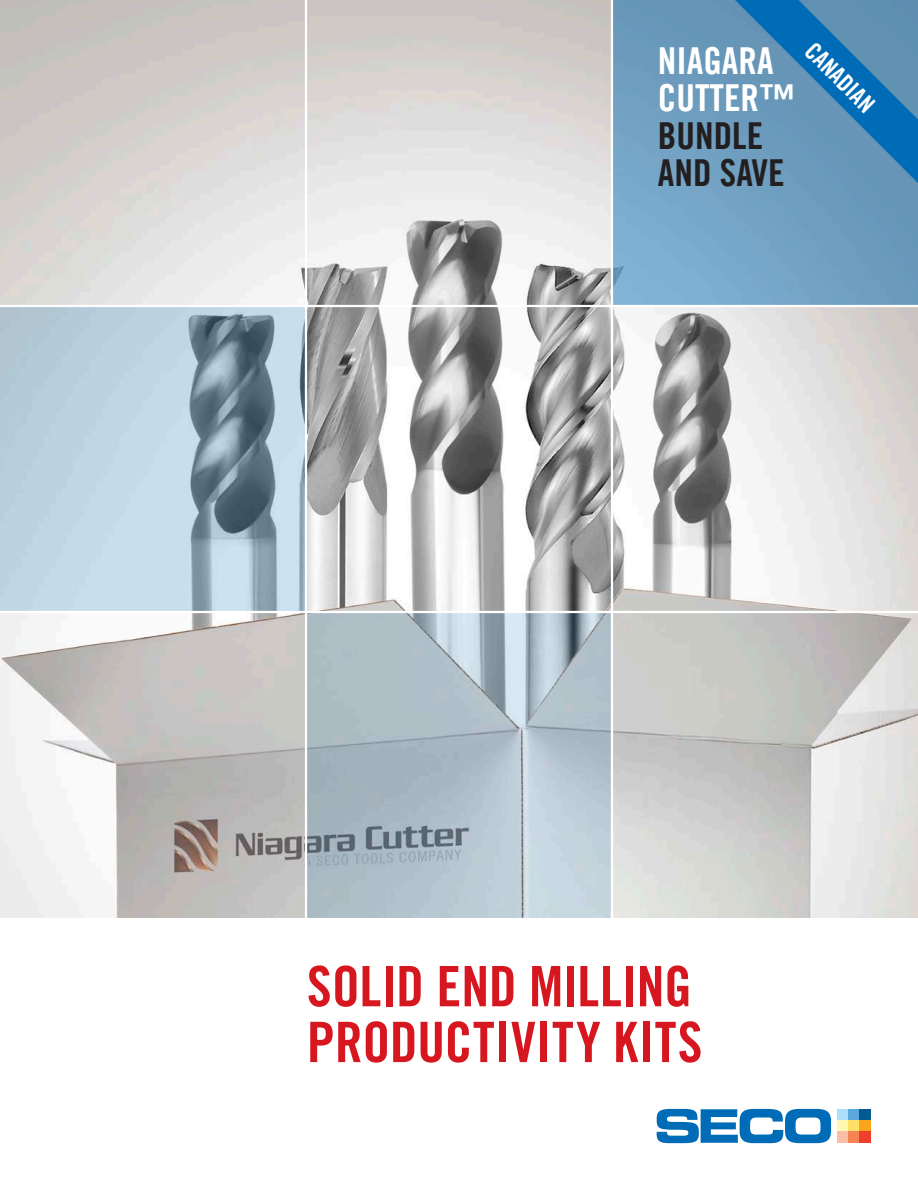
<style>
.page{position:relative;width:918px;height:1188px;background:#fff}
.page>*{position:absolute;margin:0;border:0;box-sizing:border-box;transform-origin:0 0}
.t1{font:55.8px/55.8px "Trade Gothic LT Com Bd Cn 20";letter-spacing:.005em;color:#d7171f}
.t2{font:37.2px "Trade Gothic LT Com Bd Cn 20";color:#fff}
.t3{font:37.2px "Trade Gothic LT Com Bd Cn 20";color:#231f20}
.t4{font:24px "Trade Gothic LT Com Bd Cn 20";color:#fff}
</style>
<div class="page">
<img style="left:0;top:0;width:918px;height:918px">
<svg style="left:0;top:307px;width:305px;height:304px;background:#adc2d1"></svg>
<svg style="left:307px;top:613px;width:304px;height:305px;background:#afbfc9"></svg>
<svg style="left:613px;top:0;width:305px;height:305px;background:#71a1c3"></svg>
<div style="left:838px;top:1109px;width:11px;height:11px;background:#aae0f9"></div>
<div style="left:838px;top:1120px;width:11px;height:12px;background:#fff8ae"></div>
<div style="left:838px;top:1132px;width:11px;height:11px;background:#fabda6"></div>
<div style="left:849px;top:1109px;width:11px;height:11px;background:#5ba8dc"></div>
<div style="left:849px;top:1120px;width:11px;height:12px;background:#ffdf68"></div>
<div style="left:849px;top:1132px;width:11px;height:11px;background:#f58355"></div>
<div style="left:860px;top:1109px;width:11px;height:11px;background:#015a92"></div>
<div style="left:860px;top:1120px;width:11px;height:12px;background:#f9a51b"></div>
<div style="left:860px;top:1132px;width:11px;height:11px;background:#ef3e2e"></div>
<svg style="left:657px;top:1109px;width:174px;height:34px"></svg>
<hr style="left:0;top:305px;width:918px;height:2px;background:#fff">
<hr style="left:611px;top:0;width:2px;height:918px;background:#fff">
<hr style="left:0;top:611px;width:918px;height:2px;background:#fff">
<hr style="left:305px;top:0;width:2px;height:927px;background:#fff">
<svg style="left:735px;top:0;width:183px;height:183px;background:#4989b6"></svg>
<p class="t2" style="left:658px;top:38px;width:117px">NIAGARA</p>
<p class="t2" style="left:658px;top:76px;width:140px">CUTTER™</p>
<p class="t3" style="left:658px;top:113px;width:107px">BUNDLE</p>
<p class="t3" style="left:658px;top:150px;width:128px">AND SAVE</p>
<p class="t4" style="left:820px;top:37px;width:88px;rotate:45deg">CANADIAN</p>
<p class="t1" style="left:307px;top:958px;width:397px">SOLID END MILLING<br>PRODUCTIVITY KITS</p>
</div>
